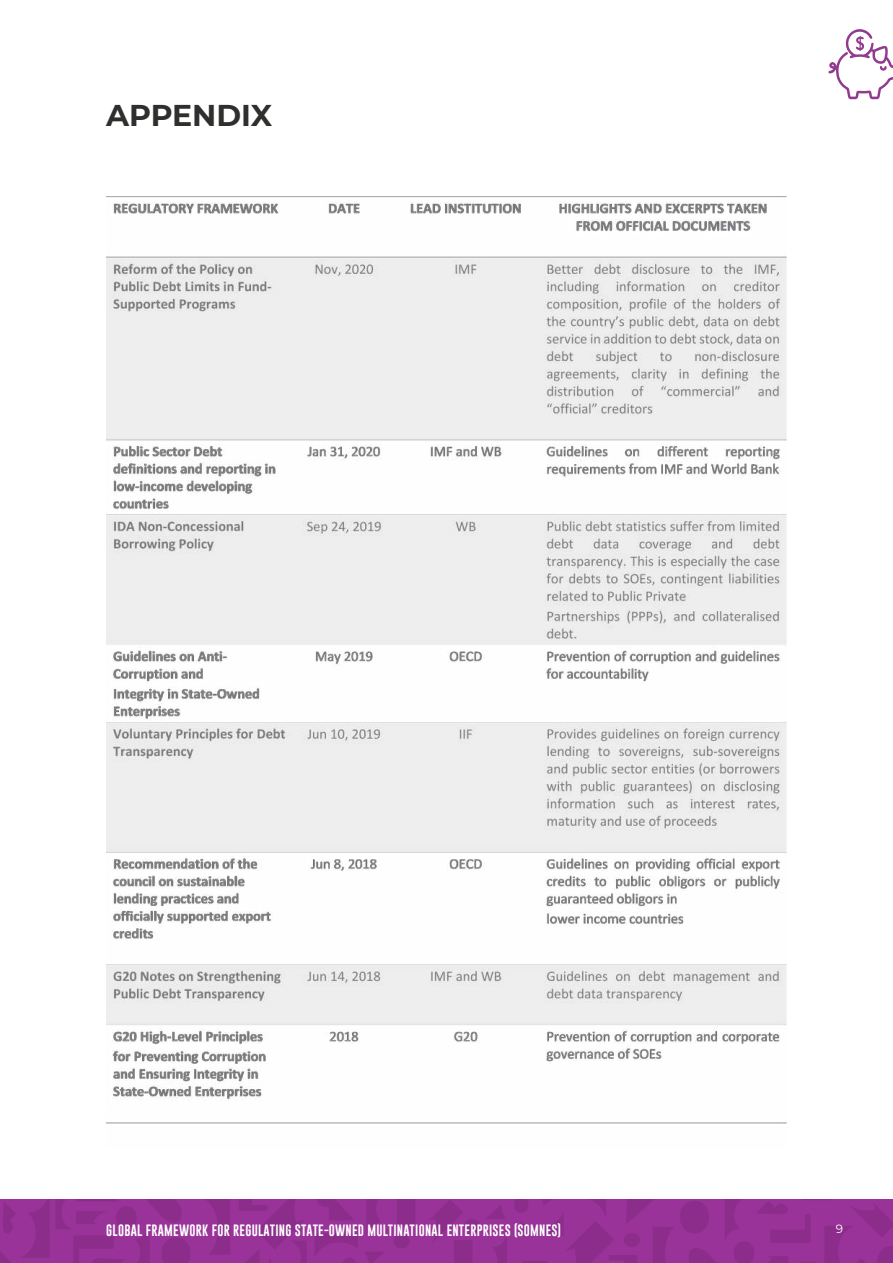
<style>
.page{position:relative;width:893px;height:1263px;background:#fff}
.page>*{position:absolute;margin:0;border:0;box-sizing:border-box;transform-origin:0 0}
.t1{font:700 30px "Montserrat";letter-spacing:-.005em;color:#2f302e}
.t2{font:12px "Gobold";letter-spacing:.02em;color:#fff}
.t3{font:12px "Montserrat";color:#fff}
</style>
<div class="page">
<img style="left:106px;top:196px;width:680px;height:928px">
<div style="left:0;top:1199px;width:893px;height:64px;background:#939"></div>
<svg style="left:514px;top:1199px;width:379px;height:64px"></svg>
<svg style="left:430px;top:1200px;width:77px;height:63px"></svg>
<svg style="left:0;top:1199px;width:415px;height:64px"></svg>
<svg style="left:828px;top:29px;width:65px;height:70px"></svg>
<h1 class="t1" style="left:106px;top:102px;width:167px">APPENDIX</h1>
<p class="t2" style="left:106px;top:1223px;width:456px">GLOBAL FRAMEWORK FOR REGULATING STATE-OWNED MULTINATIONAL ENTERPRISES (SOMNES)</p>
<p class="t3" style="left:836px;top:1223px;width:9px">9</p>
</div>
